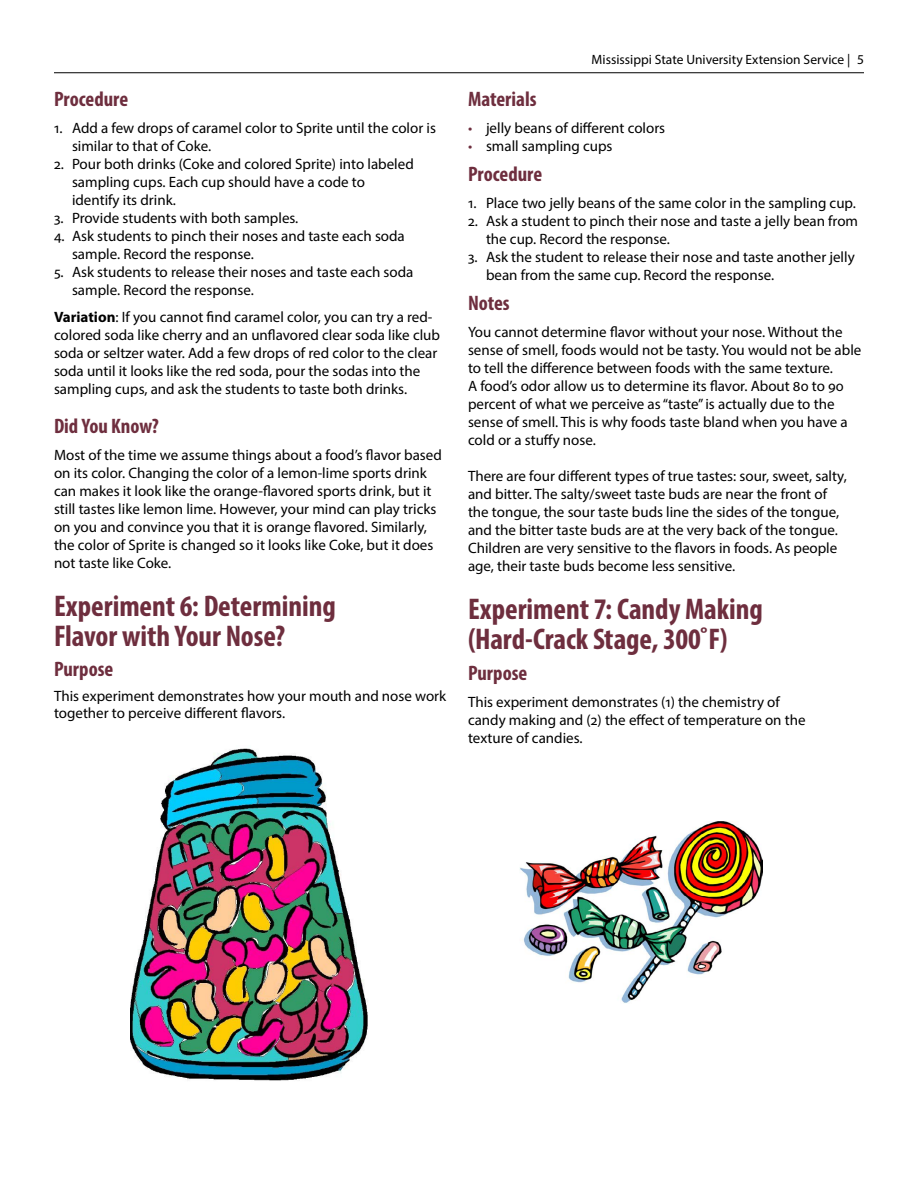
<style>
.page{position:relative;width:918px;height:1188px;background:#fff}
.page>*{position:absolute;margin:0;border:0;box-sizing:border-box;transform-origin:0 0}
.t1{font:700 condensed 30px/30px "Myriad Pro";color:#6e2e3e}
.t2{font:700 condensed 21px "Myriad Pro";color:#6e2e3e}
.Body_Text{font:15px/18px "Myriad Pro";color:#000}
.t3{font:13.5px "Myriad Pro";color:#000}
.s1{font-weight:700}
.s2{color:#6e2e3e}
</style>
<div class="page">
<img style="left:130px;top:748px;width:238px;height:333px">
<img style="left:520px;top:822px;width:243px;height:181px">
<hr style="left:54px;top:72px;width:810px;height:1px;background:#000">
<h3 class="t2" style="left:54px;top:86px;width:76px">Procedure</h3>
<p class="Body_Text" style="left:72px;top:118px;width:365px;text-indent:-18px">1. Add a few drops of caramel color to Sprite until the color is similar to that of Coke.</p>
<p class="Body_Text" style="left:72px;top:154px;width:343px;text-indent:-18px">2. Pour both drinks (Coke and colored Sprite) into labeled sampling cups. Each cup should have a code to identify its drink.</p>
<p class="Body_Text" style="left:54px;top:208px;width:246px">3. Provide students with both samples.</p>
<p class="Body_Text" style="left:72px;top:226px;width:334px;text-indent:-18px">4. Ask students to pinch their noses and taste each soda sample. Record the response.</p>
<p class="Body_Text" style="left:72px;top:262px;width:343px;text-indent:-18px">5. Ask students to release their noses and taste each soda sample. Record the response.</p>
<p class="Body_Text" style="left:54px;top:307px;width:388px"><span class="s1">Variation</span>: If you cannot find caramel color, you can try a red&shy;colored soda like cherry and an unflavored clear soda like club soda or seltzer water. Add a few drops of red color to the clear soda until it looks like the red soda, pour the sodas into the sampling cups, and ask the students to taste both drinks.</p>
<h3 class="t2" style="left:54px;top:413px;width:106px">Did You Know?</h3>
<p class="Body_Text" style="left:54px;top:445px;width:389px">Most of the time we assume things about a food’s flavor based on its color. Changing the color of a lemon-lime sports drink can makes it look like the orange-flavored sports drink, but it still tastes like lemon lime. However, your mind can play tricks on you and convince you that it is orange flavored. Similarly, the color of Sprite is changed so it looks like Coke, but it does not taste like Coke.</p>
<h2 class="t1" style="left:54px;top:590px;width:283px">Experiment 6: Determining<br>Flavor with Your Nose?</h2>
<h3 class="t2" style="left:54px;top:656px;width:61px">Purpose</h3>
<p class="Body_Text" style="left:54px;top:688px;width:394px;line-height:16.5px">This experiment demonstrates how your mouth and nose work together to perceive different flavors.</p>
<p class="t3" style="left:592px;top:51px;width:274px">Mississippi State University Extension Service | 5</p>
<h3 class="t2" style="left:468px;top:86px;width:70px">Materials</h3>
<p class="Body_Text" style="left:468px;top:118px;width:199px"><span class="s2">•</span> jelly beans of different colors</p>
<p class="Body_Text" style="left:468px;top:136px;width:146px"><span class="s2">•</span> small sampling cups</p>
<h3 class="t2" style="left:468px;top:161px;width:76px">Procedure</h3>
<p class="Body_Text" style="left:468px;top:193px;width:389px">1. Place two jelly beans of the same color in the sampling cup.</p>
<p class="Body_Text" style="left:486px;top:211px;width:374px;text-indent:-18px">2. Ask a student to pinch their nose and taste a jelly bean from the cup. Record the response.</p>
<p class="Body_Text" style="left:486px;top:247px;width:370px;text-indent:-18px">3. Ask the student to release their nose and taste another jelly bean from the same cup. Record the response.</p>
<h3 class="t2" style="left:468px;top:290px;width:43px">Notes</h3>
<p class="Body_Text" style="left:468px;top:322px;width:395px">You cannot determine flavor without your nose. Without the sense of smell, foods would not be tasty. You would not be able to tell the difference between foods with the same texture.<br>A food’s odor allow us to determine its flavor. About 80 to 90 percent of what we perceive as “taste” is actually due to the sense of smell. This is why foods taste bland when you have a cold or a stuffy nose.</p>
<p class="Body_Text" style="left:468px;top:466px;width:380px">There are four different types of true tastes: sour, sweet, salty, and bitter. The salty/sweet taste buds are near the front of the tongue, the sour taste buds line the sides of the tongue, and the bitter taste buds are at the very back of the tongue.<br>Children are very sensitive to the flavors in foods. As people age, their taste buds become less sensitive.</p>
<h2 class="t1" style="left:468px;top:593px;width:297px">Experiment 7: Candy Making (Hard-Crack Stage, 300˚F)</h2>
<h3 class="t2" style="left:468px;top:660px;width:61px">Purpose</h3>
<p class="Body_Text" style="left:468px;top:693px;width:339px">This experiment demonstrates (1) the chemistry of candy making and (2) the effect of temperature on the texture of candies.</p>
</div>
